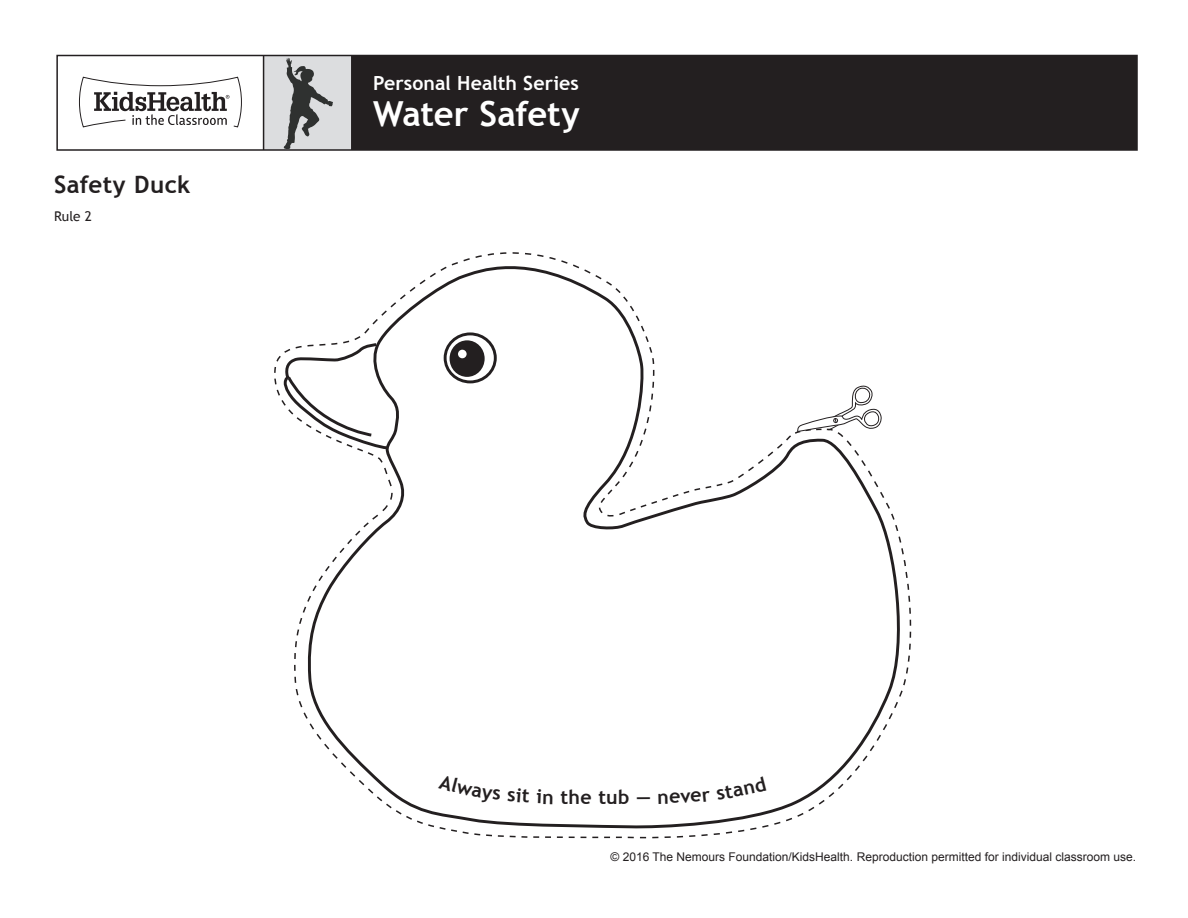
<style>
.page{position:relative;width:1188px;height:918px;background:#fff}
.page>*{position:absolute;margin:0;border:0;box-sizing:border-box;transform-origin:0 0}
.t1{font:700 34.5px "Trebuchet MS";letter-spacing:-.005em;color:#fff}
.Handout_Title{font:700 24px "Trebuchet MS";letter-spacing:.015em;color:#231f20}
.t2{font:700 19.5px "Trebuchet MS";color:#fff}
.Handout_Title-2{font:700 19.5px "Trebuchet MS";letter-spacing:.01em;color:#231f20}
.t3{font:13.5px "Trebuchet MS";color:#231f20}
.t4{font:12px "Arial";color:#231f20}
</style>
<div class="page">
<div style="left:264px;top:56px;width:88px;height:94px;background:#dcdddf"></div>
<div style="left:352px;top:56px;width:785px;height:94px;background:#231f20"></div>
<svg style="left:79px;top:76px;width:163px;height:52px"></svg>
<hr style="left:351px;top:56px;width:2px;height:94px;background:#231f20">
<hr style="left:263px;top:56px;width:1px;height:94px;background:#231f20">
<div style="left:56px;top:55px;width:1082px;height:96px;border:2px solid #231f20"></div>
<svg style="left:284px;top:57px;width:49px;height:91px"></svg>
<svg style="left:908px;top:583px;width:4px;height:87px"></svg>
<svg style="left:304px;top:252px;width:604px;height:577px"></svg>
<svg style="left:274px;top:333px;width:115px;height:124px"></svg>
<svg style="left:445px;top:334px;width:50px;height:48px"></svg>
<div style="left:444px;top:332px;width:53px;height:51px;border:3px solid #231f20;border-radius:50%"></div>
<div style="left:450px;top:340px;width:35px;height:37px;background:#231f20;border-radius:50%"></div>
<div style="left:458px;top:350px;width:9px;height:8px;background:#fff;border-radius:50%"></div>
<svg style="left:793px;top:383px;width:94px;height:119px"></svg>
<svg style="left:373px;top:774px;width:250px;height:65px"></svg>
<svg style="left:659px;top:790px;width:52px;height:14px"></svg>
<svg style="left:717px;top:776px;width:49px;height:24px"></svg>
<p class="Handout_Title" style="left:54px;top:170px;width:138px">Safety Duck</p>
<p class="t3" style="left:54px;top:208px;width:40px">Rule 2</p>
<h3 class="t2" style="left:373px;top:71px;width:207px">Personal Health Series</h3>
<h1 class="t1" style="left:373px;top:93px;width:208px">Water Safety</h1>
<p class="Handout_Title-2" style="left:560px;top:785px;width:92px">the tub —</p>
<p class="t4" style="left:611px;top:849px;width:527px">© 2016 The Nemours Foundation/KidsHealth. Reproduction permitted for individual classroom use.</p>
</div>
